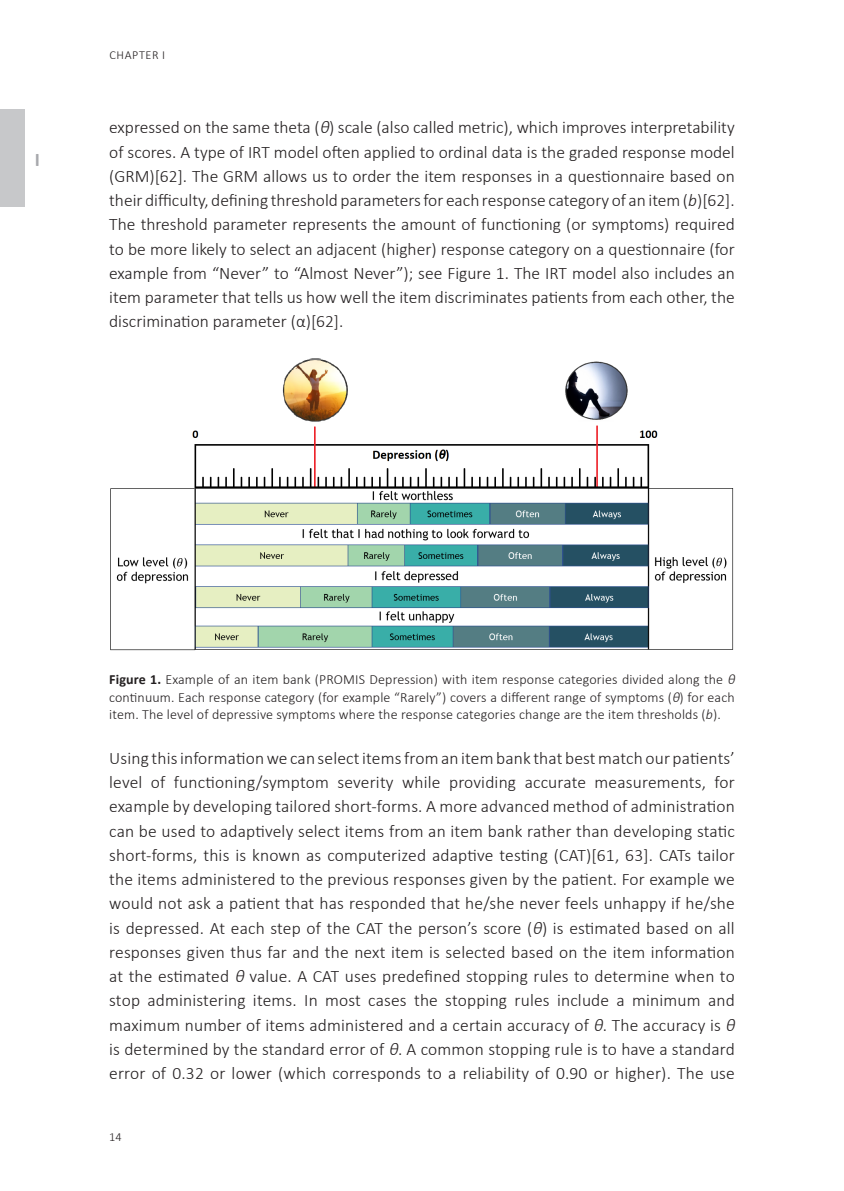
<style>
.page{position:relative;width:844px;height:1191px;background:#fff}
.page>*{position:absolute;margin:0;border:0;box-sizing:border-box;transform-origin:0 0}
.t1{font:700 19.25px "Calibri";color:#a8a9ad}
.Standaard{font:300 17.5px/24.2px "Calibri";letter-spacing:.01em;color:#231f20;text-align:justify}
.Standaard-2{font:300 14px/17.5px "Calibri";letter-spacing:.01em;color:#231f20}
.t2{font:300 12.25px "Calibri";letter-spacing:.05em;color:#231f20}
.s1{font-style:italic}
.s2{font-weight:700}
</style>
<div class="page">
<img style="left:110px;top:358px;width:624px;height:293px">
<div style="left:0;top:109px;width:25px;height:97px;background:#c7c8ca"></div>
<p class="t1" style="left:35px;top:146px;width:7px">I</p>
<p class="t2" style="left:109px;top:47px;width:57px">CHAPTER I</p>
<p class="Standaard" style="left:109px;top:115px;width:627px">expressed on the same theta (<span class="s1">θ</span>) scale (also called metric), which improves interpretability of scores. A type of IRT model often applied to ordinal data is the graded response model (GRM)[62]. The GRM allows us to order the item responses in a questionnaire based on their difficulty, defining threshold parameters for each response category of an item (<span class="s1">b</span>)[62].<br>The threshold parameter represents the amount of functioning (or symptoms) required to be more likely to select an adjacent (higher) response category on a questionnaire (for example from “Never” to “Almost Never”); see Figure 1. The IRT model also includes an item parameter that tells us how well the item discriminates patients from each other, the discrimination parameter (α)[62].</p>
<p class="Standaard-2" style="left:109px;top:670px;width:630px"><span class="s2">Figure 1.</span> Example of an item bank (PROMIS Depression) with item response categories divided along the <span class="s1">θ </span>continuum. Each response category (for example “Rarely”) covers a different range of symptoms (<span class="s1">θ</span>) for each item. The level of depressive symptoms where the response categories change are the item thresholds (<span class="s1">b</span>).</p>
<p class="Standaard" style="left:109px;top:745px;width:630px;text-align:left">Using this information we can select items from an item bank that best match our patients’ level of functioning/symptom severity while providing accurate measurements, for example by developing tailored short-forms. A more advanced method of administration can be used to adaptively select items from an item bank rather than developing static short-forms, this is known as computerized adaptive testing (CAT)[61, 63]. CATs tailor the items administered to the previous responses given by the patient. For example we would not ask a patient that has responded that he/she never feels unhappy if he/she is depressed. At each step of the CAT the person’s score (<span class="s1">θ</span>) is estimated based on all responses given thus far and the next item is selected based on the item information at the estimated <span class="s1">θ</span> value. A CAT uses predefined stopping rules to determine when to stop administering items. In most cases the stopping rules include a minimum and maximum number of items administered and a certain accuracy of <span class="s1">θ</span>. The accuracy is <span class="s1">θ </span>is determined by the standard error of <span class="s1">θ</span>. A common stopping rule is to have a standard error of 0.32 or lower (which corresponds to a reliability of 0.90 or higher). The use</p>
<p class="t2" style="left:109px;top:1129px;width:14px">14</p>
</div>
